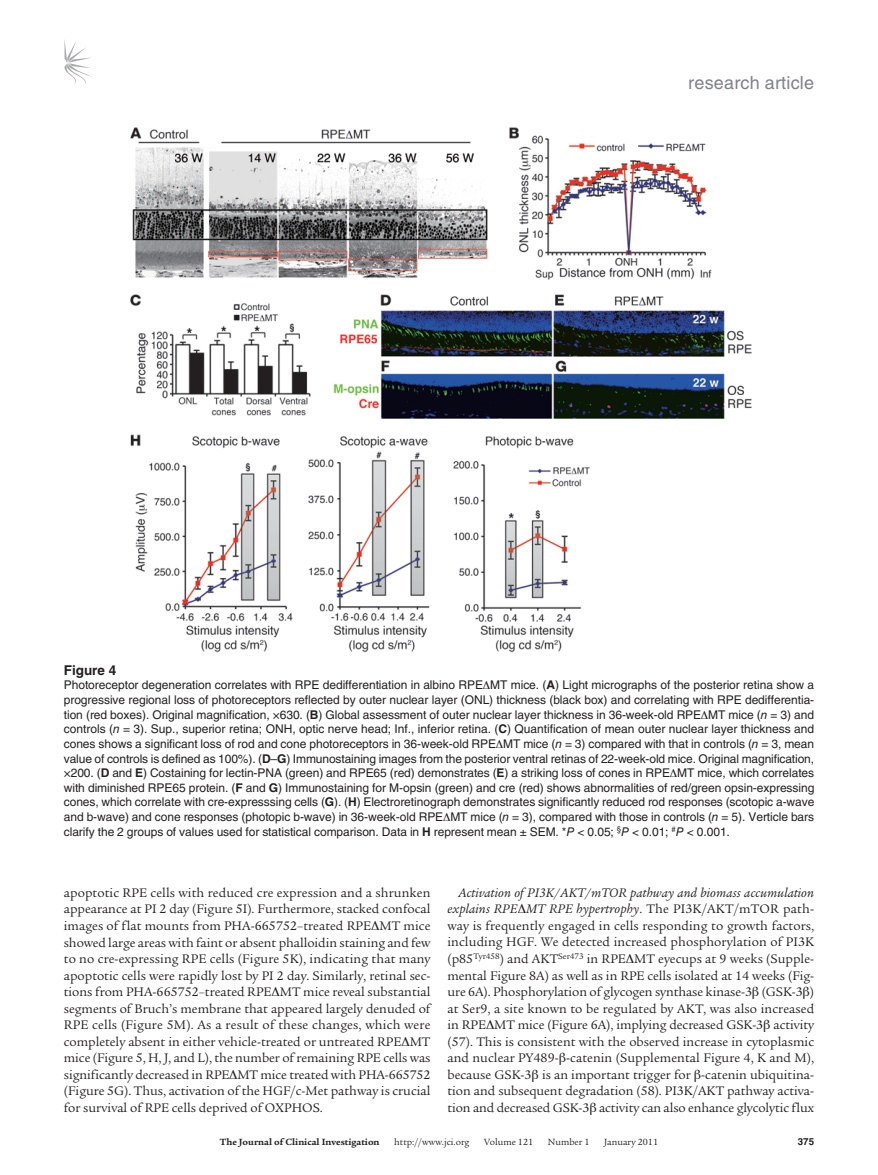
<style>
.page{position:relative;width:878px;height:1175px;background:#fff}
.page>*{position:absolute;margin:0;border:0;box-sizing:border-box;transform-origin:0 0}
.t1{font:18px "Helvetica LT Std";letter-spacing:.01em;color:#808285}
.t2{font:13.5px/16.5px "Legacy Serif Std";letter-spacing:-.01em;color:#231f20;text-align:justify}
.t3{font:700 13.5px "Helvetica LT Std";color:#231f20}
.t4{font:12px/14.5px "Helvetica LT Std";letter-spacing:-.005em;color:#231f20;text-align:justify}
.t5{font:9.75px "Legacy Serif Std";color:#231f20}
.t6{font:700 9.75px "Legacy Serif Std";color:#231f20}
.t7{font:700 9.75px "Helvetica LT Std";color:#231f20}
.s1{font-weight:700}
.s2{font-style:italic}
</style>
<div class="page">
<svg style="left:64px;top:40px;width:27px;height:45px"></svg>
<img style="left:130px;top:127px;width:622px;height:526px">
<h1 class="t1" style="left:688px;top:73px;width:127px">research article</h1>
<p class="t3" style="left:64px;top:661px;width:54px">Figure 4</p>
<p class="t4" style="left:64px;top:678px;width:752px">Photoreceptor degeneration correlates with RPE dedifferentiation in albino RPE MT mice. (<span class="s1">A</span>) Light micrographs of the posterior retina show a progressive regional loss of photoreceptors reflected by outer nuclear layer (ONL) thickness (black box) and correlating with RPE dedifferentia&shy;tion (red boxes). Original magnification, ×630. (<span class="s1">B</span>) Global assessment of outer nuclear layer thickness in 36-week-old RPE MT mice (<span class="s2">n</span> = 3) and controls (<span class="s2">n</span> = 3). Sup., superior retina; ONH, optic nerve head; Inf., inferior retina. (<span class="s1">C</span>) Quantification of mean outer nuclear layer thickness and cones shows a significant loss of rod and cone photoreceptors in 36-week-old RPE MT mice (<span class="s2">n</span> = 3) compared with that in controls (<span class="s2">n</span> = 3, mean value of controls is defined as 100%). (<span class="s1">D</span>–<span class="s1">G</span>) Immunostaining images from the posterior ventral retinas of 22-week-old mice. Original magnification, ×200. (<span class="s1">D</span> and <span class="s1">E</span>) Costaining for lectin-PNA (green) and RPE65 (red) demonstrates (<span class="s1">E</span>) a striking loss of cones in RPE MT mice, which correlates with diminished RPE65 protein. (<span class="s1">F</span> and <span class="s1">G</span>) Immunostaining for M-opsin (green) and cre (red) shows abnormalities of red/green opsin-expressing cones, which correlate with cre-expresssing cells (<span class="s1">G</span>). (<span class="s1">H</span>) Electroretinograph demonstrates significantly reduced rod responses (scotopic a-wave and b-wave) and cone responses (photopic b-wave) in 36-week-old RPE MT mice (<span class="s2">n</span> = 3), compared with those in controls (<span class="s2">n</span> = 5). Verticle bars clarify the 2 groups of values used for statistical comparison. Data in <span class="s1">H</span> represent mean ± SEM. *<span class="s2">P</span> &lt; 0.05; <sup>§</sup><span class="s2">P</span> &lt; 0.01; <sup>#</sup><span class="s2">P</span> &lt; 0.001.</p>
<p class="t2" style="left:64px;top:884px;width:368px">apoptotic RPE cells with reduced cre expression and a shrunken appearance at PI 2 day (Figure 5I). Furthermore, stacked confocal images of flat mounts from PHA-665752–treated RPE MT mice showed large areas with faint or absent phalloidin staining and few to no cre-expressing RPE cells (Figure 5K), indicating that many apoptotic cells were rapidly lost by PI 2 day. Similarly, retinal sec&shy;tions from PHA-665752–treated RPE MT mice reveal substantial segments of Bruch’s membrane that appeared largely denuded of RPE cells (Figure 5M). As a result of these changes, which were completely absent in either vehicle-treated or untreated RPE MT mice (Figure 5, H, J, and L), the number of remaining RPE cells was significantly decreased in RPE MT mice treated with PHA-665752 (Figure 5G). Thus, activation of the HGF/c-Met pathway is crucial for survival of RPE cells deprived of OXPHOS.</p>
<p class="t2" style="left:447px;top:884px;width:368px;text-indent:11px"><span class="s2">Activation of PI3K/AKT/mTOR pathway and biomass accumulation explains RPE MT RPE hypertrophy</span>. The PI3K/AKT/mTOR path&shy;way is frequently engaged in cells responding to growth factors, including HGF. We detected increased phosphorylation of PI3K (p85<sup>Tyr458</sup>) and AKT<sup>Ser473</sup> in RPE MT eyecups at 9 weeks (Supple&shy;mental Figure 8A) as well as in RPE cells isolated at 14 weeks (Fig&shy;ure 6A). Phosphorylation of glycogen synthase kinase-3 (GSK-3 ) at Ser9, a site known to be regulated by AKT, was also increased in RPE MT mice (Figure 6A), implying decreased GSK-3 activity (57). This is consistent with the observed increase in cytoplasmic and nuclear PY489- -catenin (Supplemental Figure 4, K and M), because GSK-3 is an important trigger for -catenin ubiquitina&shy;tion and subsequent degradation (58). PI3K/AKT pathway activa&shy;tion and decreased GSK-3 activity can also enhance glycolytic flux</p>
<p class="t6" style="left:220px;top:1135px;width:161px">The Journal of Clinical Investigation</p>
<p class="t5" style="left:394px;top:1136px;width:77px">http://www.jci.org</p>
<p class="t5" style="left:484px;top:1136px;width:50px">Volume 121</p>
<p class="t5" style="left:548px;top:1136px;width:43px">Number 1</p>
<p class="t5" style="left:604px;top:1136px;width:55px">January 2011</p>
<p class="t7" style="left:797px;top:1135px;width:18px">375</p>
</div>
